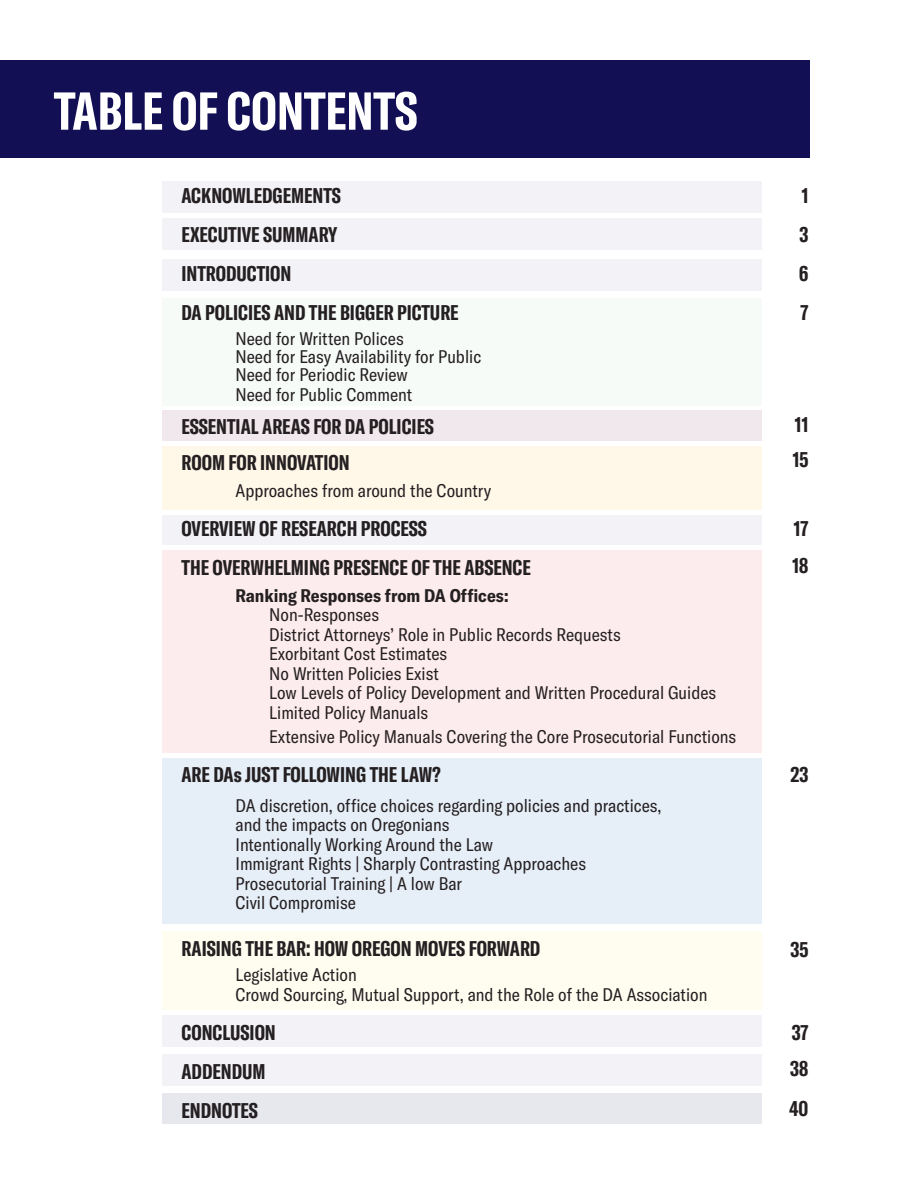
<style>
.page{position:relative;width:918px;height:1188px;background:#fff}
.page>*{position:absolute;margin:0;border:0;box-sizing:border-box;transform-origin:0 0}
.t1{font:700 extra-condensed 52.5px "GT America";color:#fff}
.Header_14pt{font:700 extra-condensed 21px "GT America";color:#241f21}
.Body_Content{font:700 extra-condensed 21px "GT America";color:#241f21}
.Body_Content-2{font:condensed 18px "GT America";color:#241f21}
.Body_Content-3{font:700 condensed 18px "GT America";color:#241f21}
</style>
<div class="page">
<div style="left:162px;top:298px;width:599px;height:108px;background:#f6fbf8"></div>
<div style="left:162px;top:446px;width:599px;height:64px;background:#fff7e8"></div>
<div style="left:162px;top:550px;width:599px;height:203px;background:#fdeced"></div>
<div style="left:162px;top:758px;width:599px;height:166px;background:#e6eef7"></div>
<div style="left:162px;top:931px;width:599px;height:79px;background:#fffcf0"></div>
<div style="left:162px;top:515px;width:599px;height:29px;background:#f3f3f7"></div>
<div style="left:162px;top:259px;width:599px;height:32px;background:#f3f3f7"></div>
<div style="left:162px;top:1015px;width:599px;height:32px;background:#f3f3f7"></div>
<div style="left:162px;top:1054px;width:599px;height:32px;background:#f3f3f7"></div>
<div style="left:162px;top:218px;width:599px;height:32px;background:#f3f3f7"></div>
<div style="left:162px;top:181px;width:599px;height:32px;background:#f3f3f7"></div>
<div style="left:0;top:61px;width:810px;height:97px;background:#120f54"></div>
<div style="left:162px;top:1093px;width:599px;height:31px;background:#e7e7ee"></div>
<div style="left:162px;top:411px;width:599px;height:30px;background:#f0e8ec"></div>
<p class="t1" style="left:54px;top:80px;width:365px">TABLE OF CONTENTS</p>
<p class="Body_Content" style="left:182px;top:183px;width:161px">ACKNOWLEDGEMENTS</p>
<p class="Header_14pt" style="left:182px;top:222px;width:157px">EXECUTIVE SUMMARY</p>
<p class="Header_14pt" style="left:182px;top:261px;width:111px">INTRODUCTION</p>
<p class="Header_14pt" style="left:182px;top:300px;width:279px">DA POLICIES AND THE BIGGER PICTURE</p>
<p class="Body_Content-2" style="left:236px;top:328px;width:170px">Need for Written Polices</p>
<p class="Body_Content-2" style="left:236px;top:346px;width:247px">Need for Easy Availability for Public</p>
<p class="Body_Content-2" style="left:236px;top:364px;width:174px">Need for Periodic Review</p>
<p class="Body_Content-2" style="left:236px;top:384px;width:178px">Need for Public Comment</p>
<p class="Body_Content" style="left:182px;top:414px;width:254px">ESSENTIAL AREAS FOR DA POLICIES</p>
<p class="Header_14pt" style="left:182px;top:450px;width:170px">ROOM FOR INNOVATION</p>
<p class="Body_Content-2" style="left:236px;top:480px;width:257px">Approaches from around the Country</p>
<p class="Header_14pt" style="left:182px;top:516px;width:247px">OVERVIEW OF RESEARCH PROCESS</p>
<p class="Header_14pt" style="left:182px;top:555px;width:351px">THE OVERWHELMING PRESENCE OF THE ABSENCE</p>
<p class="Body_Content-3" style="left:236px;top:584px;width:274px">Ranking Responses from DA Offices:</p>
<p class="Body_Content-2" style="left:269px;top:604px;width:111px">Non-Responses</p>
<p class="Body_Content-2" style="left:269px;top:624px;width:353px">District Attorneys’ Role in Public Records Requests</p>
<p class="Body_Content-2" style="left:269px;top:643px;width:180px">Exorbitant Cost Estimates</p>
<p class="Body_Content-2" style="left:269px;top:663px;width:171px">No Written Policies Exist</p>
<p class="Body_Content-2" style="left:269px;top:682px;width:449px">Low Levels of Policy Development and Written Procedural Guides</p>
<p class="Body_Content-2" style="left:269px;top:702px;width:161px">Limited Policy Manuals</p>
<p class="Body_Content-2" style="left:269px;top:726px;width:469px">Extensive Policy Manuals Covering the Core Prosecutorial Functions</p>
<p class="Header_14pt" style="left:182px;top:762px;width:261px">ARE DAs JUST FOLLOWING THE LAW?</p>
<p class="Body_Content-2" style="left:236px;top:795px;width:428px">DA discretion, office choices regarding policies and practices,</p>
<p class="Body_Content-2" style="left:236px;top:814px;width:215px">and the impacts on Oregonians</p>
<p class="Body_Content-2" style="left:236px;top:834px;width:259px">Intentionally Working Around the Law</p>
<p class="Body_Content-2" style="left:236px;top:853px;width:352px">Immigrant Rights | Sharply Contrasting Approaches</p>
<p class="Body_Content-2" style="left:236px;top:873px;width:228px">Prosecutorial Training | A low Bar</p>
<p class="Body_Content-2" style="left:236px;top:892px;width:122px">Civil Compromise</p>
<p class="Header_14pt" style="left:182px;top:936px;width:360px">RAISING THE BAR: HOW OREGON MOVES FORWARD</p>
<p class="Body_Content-2" style="left:236px;top:964px;width:123px">Legislative Action</p>
<p class="Body_Content-2" style="left:236px;top:984px;width:473px">Crowd Sourcing, Mutual Support, and the Role of the DA Association</p>
<p class="Header_14pt" style="left:182px;top:1020px;width:96px">CONCLUSION</p>
<p class="Header_14pt" style="left:182px;top:1059px;width:86px">ADDENDUM</p>
<p class="Header_14pt" style="left:182px;top:1098px;width:78px">ENDNOTES</p>
<p class="Header_14pt" style="left:802px;top:183px;width:8px">1</p>
<p class="Header_14pt" style="left:800px;top:222px;width:10px">3</p>
<p class="Header_14pt" style="left:799px;top:261px;width:11px">6</p>
<p class="Header_14pt" style="left:800px;top:300px;width:9px">7</p>
<p class="Header_14pt" style="left:795px;top:412px;width:15px">11</p>
<p class="Header_14pt" style="left:793px;top:447px;width:17px">15</p>
<p class="Header_14pt" style="left:794px;top:516px;width:16px">17</p>
<p class="Header_14pt" style="left:793px;top:553px;width:17px">18</p>
<p class="Header_14pt" style="left:790px;top:762px;width:19px">23</p>
<p class="Header_14pt" style="left:791px;top:937px;width:19px">35</p>
<p class="Header_14pt" style="left:792px;top:1020px;width:18px">37</p>
<p class="Header_14pt" style="left:790px;top:1056px;width:20px">38</p>
<p class="Header_14pt" style="left:790px;top:1096px;width:20px">40</p>
</div>
